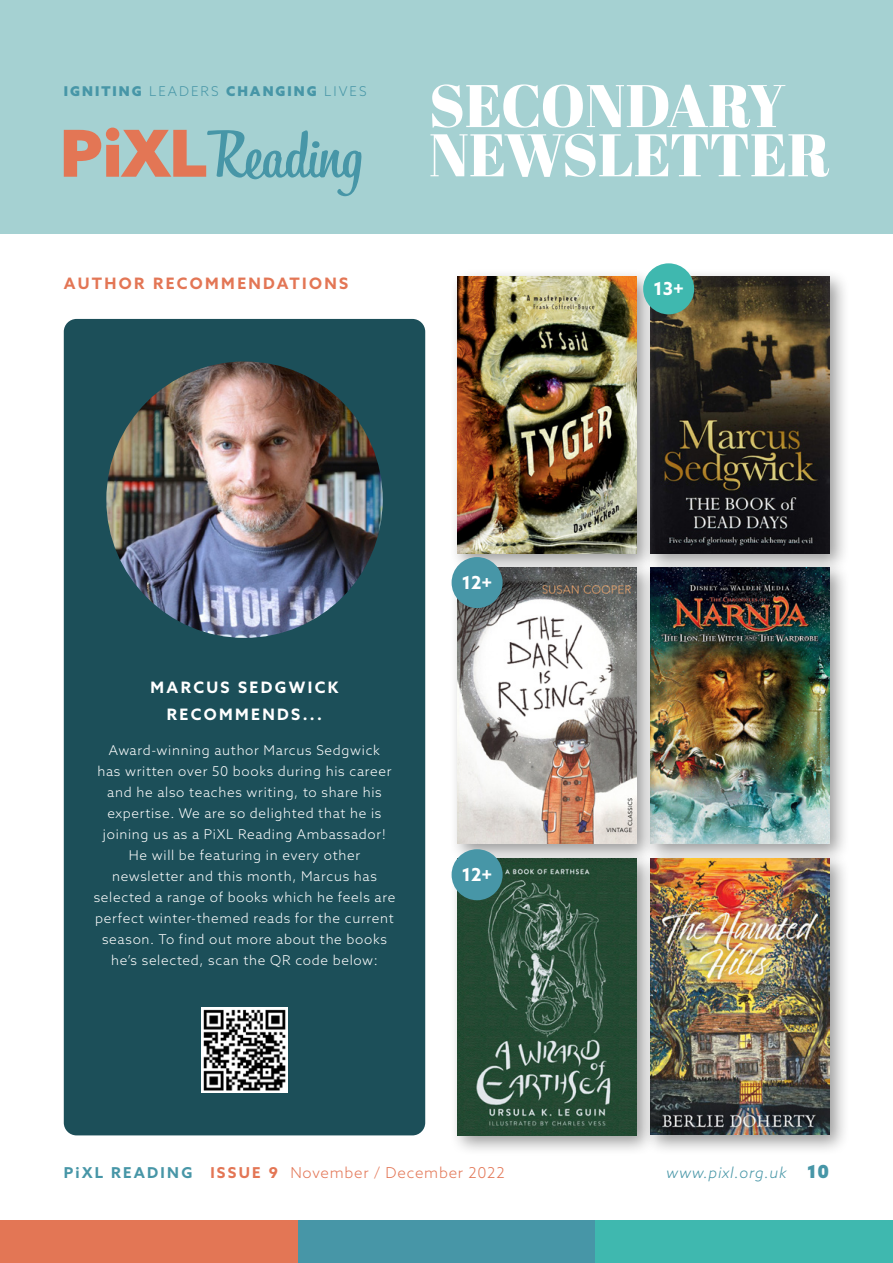
<style>
.page{position:relative;width:893px;height:1263px;background:#fff}
.page>*{position:absolute;margin:0;border:0;box-sizing:border-box;transform-origin:0 0}
.t1{font:700 18px "Azo Sans";color:#fff}
.t2{font:700 15.75px/27px "Azo Sans";letter-spacing:.15em;color:#fff;text-align:center}
.t3{font:700 15.75px "Azo Sans";letter-spacing:.15em;color:#e37655}
.t4{font:300 15px "Azo Sans";letter-spacing:.05em;color:#e37655}
.t5{font:italic 300 15px "Azo Sans";letter-spacing:.05em;color:#4796a7}
.t6{font:300 13.5px/21px "Azo Sans";letter-spacing:.05em;color:#fff;text-align:center}
.t7{font:900 13.5px "Azo Sans";letter-spacing:.15em;color:#4796a7}
.s1{font-weight:300}
.s2{font-weight:700;color:#4796a7}
.s3{font-weight:700}
.s4{font-weight:900;font-style:normal;font-size:18px}
</style>
<div class="page">
<div style="left:595px;top:1220px;width:298px;height:43px;background:#3fb8af"></div>
<div style="left:298px;top:1220px;width:297px;height:43px;background:#4796a7"></div>
<div style="left:0;top:1220px;width:298px;height:43px;background:#e37655"></div>
<div style="left:0;top:0;width:893px;height:234px;background:#a5d1d2"></div>
<svg style="left:64px;top:128px;width:298px;height:68px"></svg>
<svg style="left:430px;top:134px;width:399px;height:43px"></svg>
<svg style="left:432px;top:84px;width:353px;height:44px"></svg>
<div style="left:64px;top:319px;width:361px;height:816px;background:#1c4f59;border-radius:13px"></div>
<div style="left:449px;top:268px;width:208px;height:306px;background:#000;opacity:.4"></div>
<img style="left:458px;top:276px;width:178px;height:277px">
<div style="left:449px;top:850px;width:208px;height:306px;background:#000;opacity:.4"></div>
<img style="left:458px;top:865px;width:178px;height:270px">
<div style="left:642px;top:268px;width:208px;height:306px;background:#000;opacity:.4"></div>
<img style="left:651px;top:276px;width:178px;height:277px">
<div style="left:642px;top:559px;width:208px;height:306px;background:#000;opacity:.4"></div>
<img style="left:657px;top:567px;width:172px;height:277px">
<div style="left:449px;top:559px;width:208px;height:306px;background:#000;opacity:.4"></div>
<img style="left:458px;top:567px;width:178px;height:277px">
<div style="left:642px;top:850px;width:208px;height:305px;background:#000;opacity:.4"></div>
<img style="left:651px;top:858px;width:178px;height:276px">
<img style="left:106px;top:361px;width:277px;height:277px;border-radius:138px">
<img style="left:202px;top:1008px;width:85px;height:85px">
<div style="left:643px;top:263px;width:51px;height:51px;background:#3fb8af;border-radius:50%"></div>
<div style="left:452px;top:557px;width:51px;height:51px;background:#4796a7;border-radius:50%"></div>
<div style="left:452px;top:849px;width:51px;height:51px;background:#4796a7;border-radius:50%"></div>
<p class="t7" style="left:64px;top:82px;width:304px">IGNITING <span class="s1">LEADERS</span> CHANGING <span class="s1">LIVES</span></p>
<p class="t3" style="left:64px;top:273px;width:286px">AUTHOR RECOMMENDATIONS</p>
<h1 class="t1" style="left:653px;top:277px;width:32px">13+</h1>
<p class="t2" style="left:151px;top:673px;width:189px">MARCUS SEDGWICK<br>RECOMMENDS...</p>
<p class="t6" style="left:94px;top:739px;width:303px">Award-winning author Marcus Sedgwick<br>has written over 50 books during his career and he also teaches writing, to share his expertise. We are so delighted that he is joining us as a PiXL Reading Ambassador!<br>He will be featuring in every other newsletter and this month, Marcus has selected a range of books which he feels are perfect winter-themed reads for the current season. To find out more about the books he’s selected, scan the QR code below:</p>
<h1 class="t1" style="left:462px;top:570px;width:32px">12+</h1>
<h1 class="t1" style="left:462px;top:863px;width:32px">12+</h1>
<p class="t4" style="left:64px;top:1163px;width:442px"><span class="s2">PiXL READING</span> <span class="s3">ISSUE 9</span> November / December 2022</p>
<p class="t5" style="left:666px;top:1163px;width:165px">www.pixl.org.uk <span class="s4">10</span></p>
</div>
